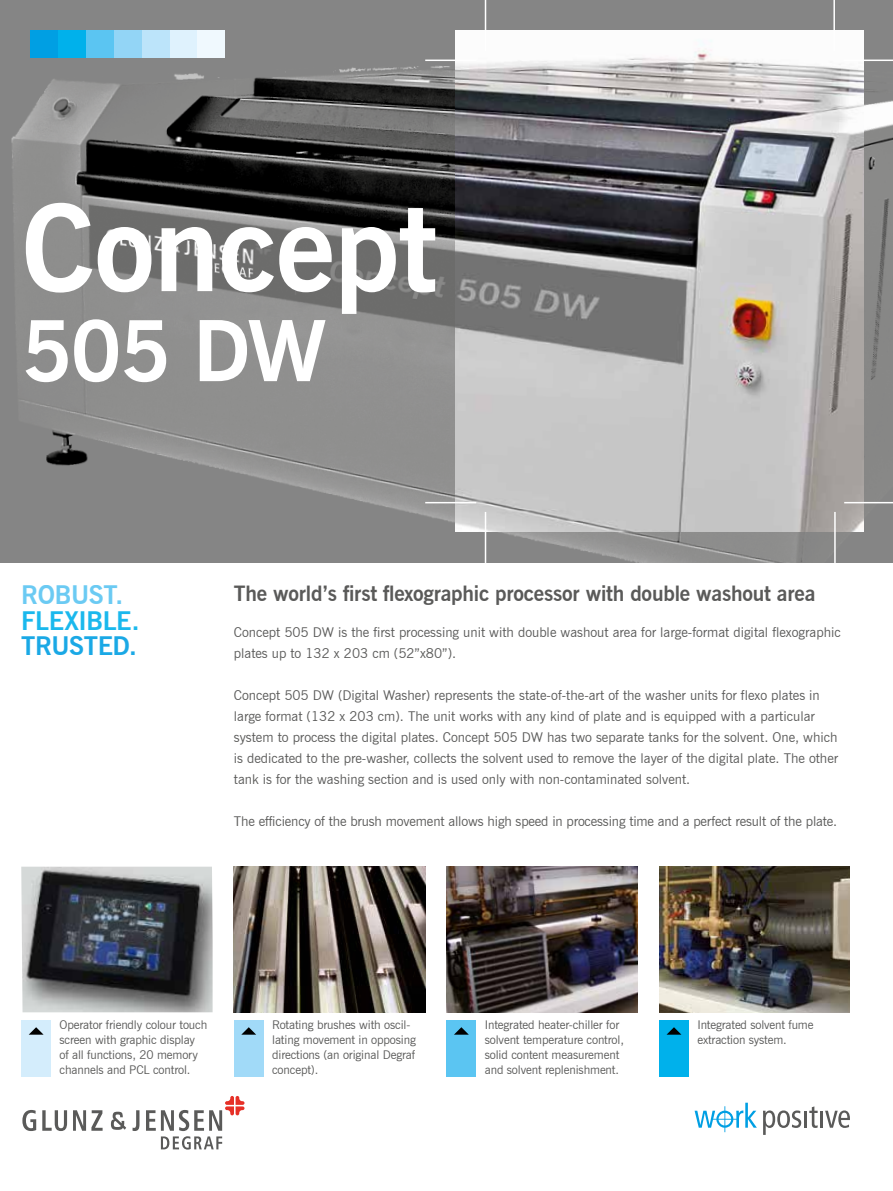
<style>
.page{position:relative;width:893px;height:1191px;background:#fff}
.page>*{position:absolute;margin:0;border:0;box-sizing:border-box;transform-origin:0 0}
.t1{font:700 120px "News Gothic BT";color:#fff}
.t2{font:700 84px "News Gothic BT";color:#fff}
.t3{font:700 25.5px "News Gothic BT";letter-spacing:-.02em;color:#00b1eb}
.t4{font:700 25.5px "News Gothic BT";letter-spacing:-.015em;color:#009fe3}
.t5{font:700 25.5px "News Gothic BT";letter-spacing:-.02em;color:#5bc5f2}
.t6{font:700 21px "News Gothic BT";letter-spacing:-.01em;color:#5a5a59}
.t7{font:13.5px/21px "News Gothic BT";color:#5a5a59}
.t8{font:12px/15px "News Gothic BT";letter-spacing:-.01em;color:#5a5a59}
</style>
<div class="page">
<img style="left:0;top:0;width:893px;height:563px">
<div style="left:197px;top:30px;width:28px;height:27px;background:#f0f9fe"></div>
<div style="left:169px;top:30px;width:28px;height:27px;background:#dff2fd"></div>
<div style="left:142px;top:30px;width:27px;height:27px;background:#bce4fa"></div>
<div style="left:114px;top:30px;width:28px;height:27px;background:#93d5f6"></div>
<div style="left:86px;top:30px;width:28px;height:27px;background:#5bc5f2"></div>
<div style="left:58px;top:30px;width:28px;height:27px;background:#00b1eb"></div>
<div style="left:30px;top:30px;width:28px;height:27px;background:#009fe3"></div>
<svg style="left:763px;top:1110px;width:38px;height:24px"></svg>
<hr style="left:804px;top:1110px;width:3px;height:17px;background:#5a5a59">
<svg style="left:809px;top:1106px;width:9px;height:22px"></svg>
<hr style="left:820px;top:1110px;width:3px;height:17px;background:#5a5a59">
<svg style="left:825px;top:1110px;width:25px;height:18px"></svg>
<svg style="left:695px;top:1102px;width:62px;height:30px"></svg>
<div style="left:21px;top:1019px;width:30px;height:57px;background:#d4edfc"></div>
<div style="left:234px;top:1019px;width:30px;height:57px;background:#a1daf8"></div>
<div style="left:446px;top:1019px;width:30px;height:57px;background:#5bc5f2"></div>
<div style="left:659px;top:1019px;width:30px;height:57px;background:#00b1eb"></div>
<svg style="left:29px;top:1027px;width:14px;height:7px"></svg>
<svg style="left:242px;top:1027px;width:14px;height:7px"></svg>
<svg style="left:454px;top:1027px;width:14px;height:7px"></svg>
<svg style="left:667px;top:1027px;width:14px;height:7px"></svg>
<img style="left:21px;top:866px;width:192px;height:146px">
<svg style="left:22px;top:1110px;width:14px;height:21px"></svg>
<svg style="left:42px;top:1110px;width:25px;height:21px"></svg>
<svg style="left:73px;top:1110px;width:30px;height:20px"></svg>
<svg style="left:111px;top:1111px;width:15px;height:18px"></svg>
<svg style="left:132px;top:1110px;width:7px;height:21px"></svg>
<svg style="left:146px;top:1096px;width:98px;height:53px"></svg>
<img style="left:456px;top:31px;width:408px;height:500px">
<hr style="left:485px;top:0;width:1px;height:51px;background:#fff">
<hr style="left:425px;top:60px;width:51px;height:1px;background:#fff">
<hr style="left:485px;top:512px;width:1px;height:51px;background:#fff">
<hr style="left:425px;top:502px;width:51px;height:1px;background:#fff">
<hr style="left:833px;top:0;width:2px;height:51px;background:#fff">
<hr style="left:843px;top:60px;width:50px;height:1px;background:#fff">
<hr style="left:834px;top:512px;width:2px;height:51px;background:#fff">
<hr style="left:844px;top:502px;width:49px;height:1px;background:#fff">
<img style="left:446px;top:866px;width:192px;height:146px">
<img style="left:234px;top:866px;width:191px;height:146px">
<img style="left:659px;top:866px;width:190px;height:146px">
<h1 class="t1" style="left:21px;top:175px;width:417px">Concept</h1>
<h2 class="t2" style="left:21px;top:300px;width:307px">505 DW</h2>
<h3 class="t5" style="left:21px;top:579px;width:104px">Robust.</h3>
<h3 class="t3" style="left:21px;top:605px;width:120px">Flexible.</h3>
<h3 class="t4" style="left:21px;top:630px;width:117px">trusted.</h3>
<h3 class="t6" style="left:234px;top:580px;width:583px">The world’s first flexographic processor with double washout area</h3>
<p class="t7" style="left:234px;top:621px;width:608px">Concept 505 DW is the first processing unit with double washout area for large-format digital flexographic plates up to 132 x 203 cm (52”x80”).</p>
<p class="t7" style="left:234px;top:684px;width:606px">Concept 505 DW (Digital Washer) represents the state-of-the-art of the washer units for flexo plates in large format (132 x 203 cm). The unit works with any kind of plate and is equipped with a particular system to process the digital plates. Concept 505 DW has two separate tanks for the solvent. One, which is dedicated to the pre-washer, collects the solvent used to remove the layer of the digital plate. The other tank is for the washing section and is used only with non-contaminated solvent.</p>
<p class="t7" style="left:234px;top:810px;width:605px">The efficiency of the brush movement allows high speed in processing time and a perfect result of the plate.</p>
<p class="t8" style="left:60px;top:1017px;width:149px">Operator friendly colour touch screen with graphic display of all functions, 20 memory channels and PCL control.</p>
<p class="t8" style="left:272px;top:1017px;width:145px">Rotating brushes with oscil&shy;lating movement in opposing directions (an original Degraf concept).</p>
<p class="t8" style="left:485px;top:1017px;width:141px">Integrated heater-chiller for solvent temperature control, solid content measurement and solvent replenishment.</p>
<p class="t8" style="left:697px;top:1017px;width:118px">Integrated solvent fume extraction system.</p>
</div>
